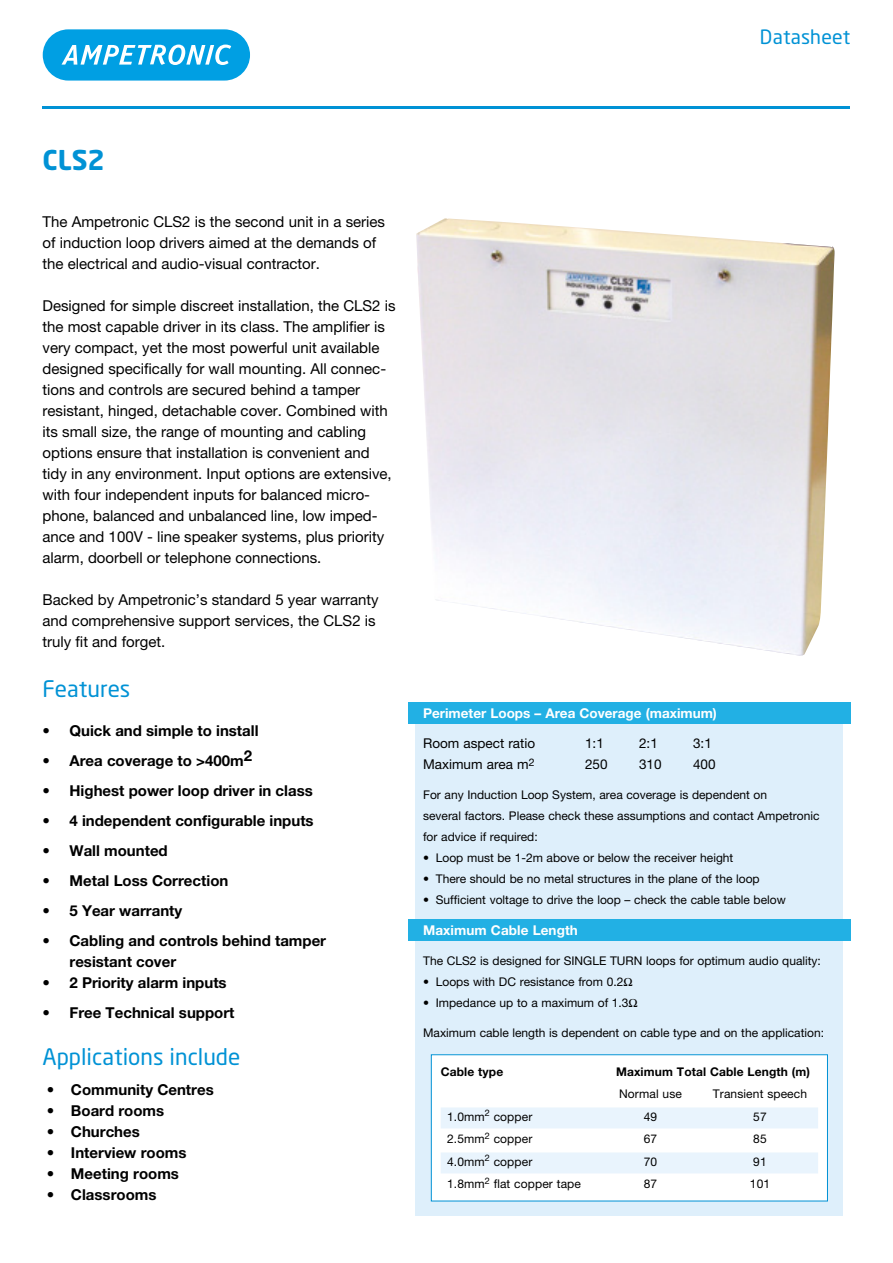
<style>
.page{position:relative;width:893px;height:1263px;background:#fff}
.page>*{position:absolute;margin:0;border:0;box-sizing:border-box;transform-origin:0 0}
.t1{font:700 27px "Neo Sans";color:#0092d5}
.t2{font:22.5px "Neo Sans";color:#0092d5}
.t3{font:19.5px "Neo Sans";letter-spacing:.01em;color:#0092d5}
.t4{font:15px/21px "Helvetica Neue";color:#000}
.t5{font:700 15px/21px "Helvetica Neue";color:#000}
.t6{font:700 13.5px "Helvetica Neue";color:#fff}
.t7{font:13.5px "Helvetica Neue";color:#000}
.t8{font:12px/21px "Helvetica Neue";color:#000}
.t9{font:700 12px "Helvetica Neue";letter-spacing:.01em;color:#000}
</style>
<div class="page">
<hr style="left:43px;top:106px;width:807px;height:2px;background:#0092d5">
<div style="left:43px;top:29px;width:207px;height:51px;background:#009fe3;border-radius:26px"></div>
<svg style="left:62px;top:45px;width:169px;height:20px"></svg>
<div style="left:415px;top:705px;width:428px;height:511px;background:#deeffb"></div>
<div style="left:408px;top:702px;width:442px;height:22px;background:#22b0e4"></div>
<div style="left:408px;top:919px;width:442px;height:22px;background:#22b0e4"></div>
<div style="left:431px;top:1055px;width:396px;height:146px;background:#fff"></div>
<div style="left:441px;top:1107px;width:377px;height:21px;background:#e9f4fd"></div>
<div style="left:441px;top:1152px;width:377px;height:21px;background:#e9f4fd"></div>
<img style="left:416px;top:218px;width:418px;height:438px">
<h3 class="t3" style="left:760px;top:28px;width:92px">Datasheet</h3>
<h1 class="t1" style="left:43px;top:148px;width:64px">CLS2</h1>
<p class="t4" style="left:43px;top:211px;width:344px">The Ampetronic CLS2 is the second unit in a series of induction loop drivers aimed at the demands of the electrical and audio-visual contractor.</p>
<p class="t4" style="left:43px;top:295px;width:355px">Designed for simple discreet installation, the CLS2 is the most capable driver in its class. The amplifier is very compact, yet the most powerful unit available designed specifically for wall mounting. All connec&shy;tions and controls are secured behind a tamper resistant, hinged, detachable cover. Combined with its small size, the range of mounting and cabling options ensure that installation is convenient and tidy in any environment. Input options are extensive, with four independent inputs for balanced micro&shy;phone, balanced and unbalanced line, low imped&shy;ance and 100V - line speaker systems, plus priority alarm, doorbell or telephone connections.</p>
<p class="t4" style="left:43px;top:589px;width:338px">Backed by Ampetronic’s standard 5 year warranty and comprehensive support services, the CLS2 is truly fit and forget.</p>
<h2 class="t2" style="left:43px;top:678px;width:89px">Features</h2>
<p class="t5" style="left:43px;top:720px;width:218px">• Quick and simple to install</p>
<p class="t5" style="left:43px;top:750px;width:211px">• Area coverage to &gt;400m2</p>
<p class="t5" style="left:43px;top:780px;width:272px">• Highest power loop driver in class</p>
<p class="t5" style="left:43px;top:810px;width:273px">• 4 independent configurable inputs</p>
<p class="t5" style="left:43px;top:840px;width:127px">• Wall mounted</p>
<p class="t5" style="left:43px;top:870px;width:187px">• Metal Loss Correction</p>
<p class="t5" style="left:43px;top:900px;width:141px">• 5 Year warranty</p>
<p class="t5" style="left:70px;top:930px;width:258px;text-indent:-27px">• Cabling and controls behind tamper resistant cover</p>
<p class="t5" style="left:43px;top:972px;width:186px">• 2 Priority alarm inputs</p>
<p class="t5" style="left:43px;top:1002px;width:193px">• Free Technical support</p>
<h2 class="t2" style="left:43px;top:1046px;width:199px">Applications include</h2>
<p class="t5" style="left:47px;top:1079px;width:168px">• Community Centres</p>
<p class="t5" style="left:47px;top:1100px;width:119px">• Board rooms</p>
<p class="t5" style="left:47px;top:1121px;width:95px">• Churches</p>
<p class="t5" style="left:47px;top:1142px;width:141px">• Interview rooms</p>
<p class="t5" style="left:47px;top:1163px;width:134px">• Meeting rooms</p>
<p class="t5" style="left:47px;top:1184px;width:111px">• Classrooms</p>
<p class="t6" style="left:423px;top:705px;width:295px">Perimeter Loops – Area Coverage (maximum)</p>
<p class="t7" style="left:423px;top:735px;width:114px">Room aspect ratio</p>
<p class="t7" style="left:585px;top:735px;width:20px">1:1</p>
<p class="t7" style="left:639px;top:735px;width:20px">2:1</p>
<p class="t7" style="left:693px;top:735px;width:20px">3:1</p>
<p class="t7" style="left:423px;top:756px;width:113px">Maximum area m<sup>2</sup></p>
<p class="t7" style="left:585px;top:756px;width:24px">250</p>
<p class="t7" style="left:639px;top:756px;width:24px">310</p>
<p class="t7" style="left:693px;top:756px;width:24px">400</p>
<p class="t8" style="left:423px;top:784px;width:398px">For any Induction Loop System, area coverage is dependent on<br>several factors. Please check these assumptions and contact Ampetronic for advice if required:</p>
<p class="t8" style="left:423px;top:847px;width:312px">• Loop must be 1-2m above or below the receiver height</p>
<p class="t8" style="left:423px;top:868px;width:338px">• There should be no metal structures in the plane of the loop</p>
<p class="t8" style="left:423px;top:889px;width:364px">• Sufficient voltage to drive the loop – check the cable table below</p>
<p class="t6" style="left:423px;top:922px;width:156px">Maximum Cable Length</p>
<p class="t8" style="left:423px;top:950px;width:399px">The CLS2 is designed for SINGLE TURN loops for optimum audio quality:</p>
<p class="t8" style="left:423px;top:971px;width:211px">• Loops with DC resistance from 0.2Ω</p>
<p class="t8" style="left:423px;top:992px;width:216px">• Impedance up to a maximum of 1.3Ω</p>
<p class="t8" style="left:423px;top:1022px;width:402px">Maximum cable length is dependent on cable type and on the application:</p>
<p class="t9" style="left:441px;top:1064px;width:64px">Cable type</p>
<p class="t9" style="left:616px;top:1064px;width:196px">Maximum Total Cable Length (m)</p>
<p class="t8" style="left:619px;top:1083px;width:64px">Normal use</p>
<p class="t8" style="left:713px;top:1083px;width:96px">Transient speech</p>
<p class="t8" style="left:447px;top:1106px;width:87px">1.0mm<sup>2</sup> copper</p>
<p class="t8" style="left:644px;top:1106px;width:15px">49</p>
<p class="t8" style="left:753px;top:1106px;width:15px">57</p>
<p class="t8" style="left:447px;top:1128px;width:87px">2.5mm<sup>2</sup> copper</p>
<p class="t8" style="left:644px;top:1128px;width:15px">67</p>
<p class="t8" style="left:753px;top:1128px;width:15px">85</p>
<p class="t8" style="left:447px;top:1151px;width:87px">4.0mm<sup>2</sup> copper</p>
<p class="t8" style="left:644px;top:1151px;width:15px">70</p>
<p class="t8" style="left:753px;top:1151px;width:15px">91</p>
<p class="t8" style="left:447px;top:1173px;width:135px">1.8mm<sup>2</sup> flat copper tape</p>
<p class="t8" style="left:644px;top:1173px;width:15px">87</p>
<p class="t8" style="left:750px;top:1173px;width:22px">101</p>
</div>
